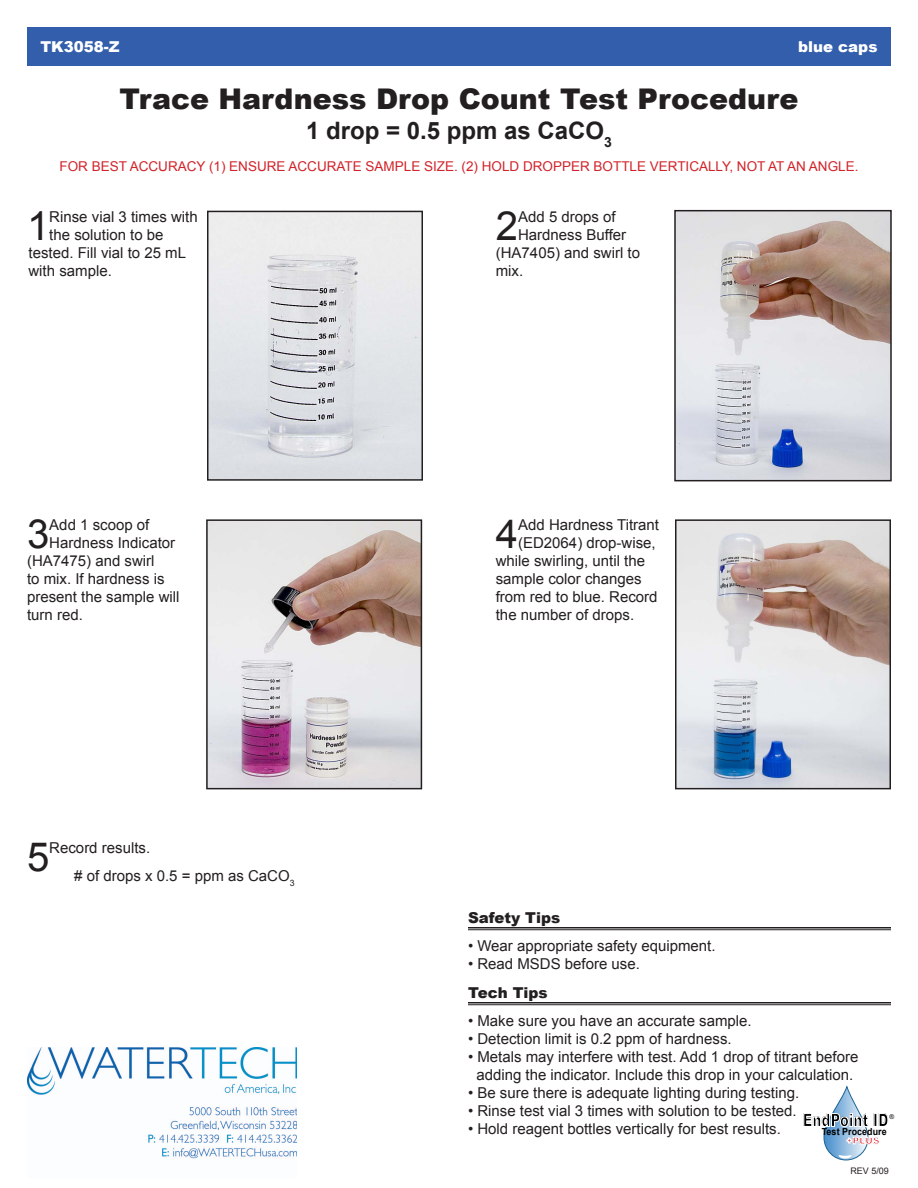
<style>
.page{position:relative;width:918px;height:1188px;background:#fff}
.page>*{position:absolute;margin:0;border:0;box-sizing:border-box;transform-origin:0 0}
.t1{font:40.2px "Arial";color:#231f20}
.t2{font:900 28.5px "Arial";color:#231f20}
.t3{font:700 24px "Arial";color:#231f20}
.t4{font:900 18px "Arial";letter-spacing:.01em;color:#000;scale:.74 1}
.t5{font:15px/18px "Arial";color:#231f20;text-align:center}
.t6{font:900 15px "Arial";color:#231f20}
.t7{font:900 15px "Arial";color:#fff}
.t8{font:13.5px "Arial";color:#d1232a}
.t9{font:700 9.75px "Arial";letter-spacing:.01em;color:#000;scale:.91 1}
.t10{font:900 9.3px "Arial";color:#e22028}
.t11{font:9px "Arial";color:#231f20}
.t12{font:6.45px "Arial";color:#010101}
</style>
<div class="page">
<div style="left:27px;top:27px;width:864px;height:38px;background:#325eab"></div>
<hr style="left:468px;top:1002px;width:423px;height:2px;background:#231f20">
<hr style="left:468px;top:1004px;width:423px;height:1px;background:#231f20">
<hr style="left:468px;top:927px;width:423px;height:1px;background:#231f20">
<hr style="left:468px;top:929px;width:423px;height:1px;background:#231f20">
<svg style="left:824px;top:1087px;width:44px;height:73px"></svg>
<div style="left:824px;top:1087px;width:44px;height:73px;border:1px solid #1a6393;border-radius:22px"></div>
<svg style="left:838px;top:1155px;width:14px;height:4px"></svg>
<svg style="left:824px;top:1113px;width:44px;height:14px"></svg>
<svg style="left:847px;top:1137px;width:22px;height:7px"></svg>
<img style="left:27px;top:1047px;width:270px;height:112px">
<img style="left:210px;top:214px;width:210px;height:264px">
<div style="left:207px;top:211px;width:216px;height:270px;border:2px solid #231f20"></div>
<img style="left:677px;top:213px;width:212px;height:265px">
<div style="left:674px;top:210px;width:218px;height:271px;border:2px solid #231f20"></div>
<img style="left:209px;top:522px;width:210px;height:264px">
<div style="left:206px;top:519px;width:216px;height:270px;border:2px solid #231f20"></div>
<img style="left:678px;top:522px;width:210px;height:264px">
<div style="left:675px;top:519px;width:216px;height:270px;border:2px solid #231f20"></div>
<p class="t7" style="left:40px;top:35px;width:81px">TK3058-Z</p>
<p class="t7" style="left:798px;top:35px;width:81px">blue caps</p>
<h2 class="t2" style="left:120px;top:78px;width:680px">Trace Hardness Drop Count Test Procedure</h2>
<h3 class="t3" style="left:306px;top:114px;width:307px">1 drop = 0.5 ppm as CaCO<sub>3</sub></h3>
<p class="t8" style="left:60px;top:158px;width:800px">for best accuracy (1) ensure accurate sample size. (2) hold dropper bottle vertically, not at an angle.</p>
<h1 class="t1" style="left:27px;top:199px;width:24px">1</h1>
<p class="t5" style="left:49px;top:207px;width:150px">Rinse vial 3 times with</p>
<p class="t5" style="left:49px;top:225px;width:116px">the solution to be</p>
<p class="t5" style="left:28px;top:243px;width:159px">tested. Fill vial to 25 mL</p>
<p class="t5" style="left:28px;top:261px;width:85px">with sample.</p>
<h1 class="t1" style="left:27px;top:508px;width:24px">3</h1>
<p class="t5" style="left:49px;top:516px;width:102px">Add 1 scoop of</p>
<p class="t5" style="left:49px;top:534px;width:127px">Hardness Indicator</p>
<p class="t5" style="left:27px;top:552px;width:129px">(HA7475) and swirl</p>
<p class="t5" style="left:27px;top:570px;width:139px">to mix. If hardness is</p>
<p class="t5" style="left:27px;top:588px;width:154px">present the sample will</p>
<p class="t5" style="left:27px;top:606px;width:57px">turn red.</p>
<h1 class="t1" style="left:27px;top:830px;width:24px">5</h1>
<p class="t5" style="left:49px;top:839px;width:102px">Record results.</p>
<p class="t5" style="left:74px;top:867px;width:222px"># of drops x 0.5 = ppm as CaCO<sub>3</sub></p>
<h1 class="t1" style="left:496px;top:199px;width:24px">2</h1>
<p class="t5" style="left:518px;top:207px;width:99px">Add 5 drops of</p>
<p class="t5" style="left:518px;top:225px;width:110px">Hardness Buffer</p>
<p class="t5" style="left:496px;top:243px;width:146px">(HA7405) and swirl to</p>
<p class="t5" style="left:496px;top:261px;width:29px">mix.</p>
<h1 class="t1" style="left:496px;top:508px;width:24px">4</h1>
<p class="t5" style="left:518px;top:516px;width:142px">Add Hardness Titrant</p>
<p class="t5" style="left:518px;top:534px;width:139px">(ED2064) drop-wise,</p>
<p class="t5" style="left:496px;top:552px;width:151px">while swirling, until the</p>
<p class="t5" style="left:496px;top:570px;width:147px">sample color changes</p>
<p class="t5" style="left:496px;top:588px;width:163px">from red to blue. Record</p>
<p class="t5" style="left:496px;top:606px;width:140px">the number of drops.</p>
<p class="t6" style="left:468px;top:906px;width:94px">Safety Tips</p>
<p class="t5" style="left:468px;top:937px;width:249px">• Wear appropriate safety equipment.</p>
<p class="t5" style="left:468px;top:955px;width:173px">• Read MSDS before use.</p>
<p class="t6" style="left:468px;top:981px;width:81px">Tech Tips</p>
<p class="t5" style="left:468px;top:1012px;width:285px">• Make sure you have an accurate sample.</p>
<p class="t5" style="left:468px;top:1030px;width:265px">• Detection limit is 0.2 ppm of hardness.</p>
<p class="t5" style="left:468px;top:1048px;width:392px">• Metals may interfere with test. Add 1 drop of titrant before adding the indicator. Include this drop in your calculation.</p>
<p class="t5" style="left:468px;top:1084px;width:333px">• Be sure there is adequate lighting during testing.</p>
<p class="t5" style="left:468px;top:1102px;width:330px">• Rinse test vial 3 times with solution to be tested.</p>
<p class="t5" style="left:468px;top:1120px;width:314px">• Hold reagent bottles vertically for best results.</p>
<p class="t4" style="left:803px;top:1107px;width:117px">EndPoint ID</p>
<p class="t9" style="left:822px;top:1125px;width:73px">Test Procedure</p>
<p class="t10" style="left:846px;top:1134px;width:35px">+PLUS</p>
<p class="t12" style="left:889px;top:1112px;width:6px">®</p>
<p class="t11" style="left:850px;top:1164px;width:40px">REV 5/09</p>
</div>
